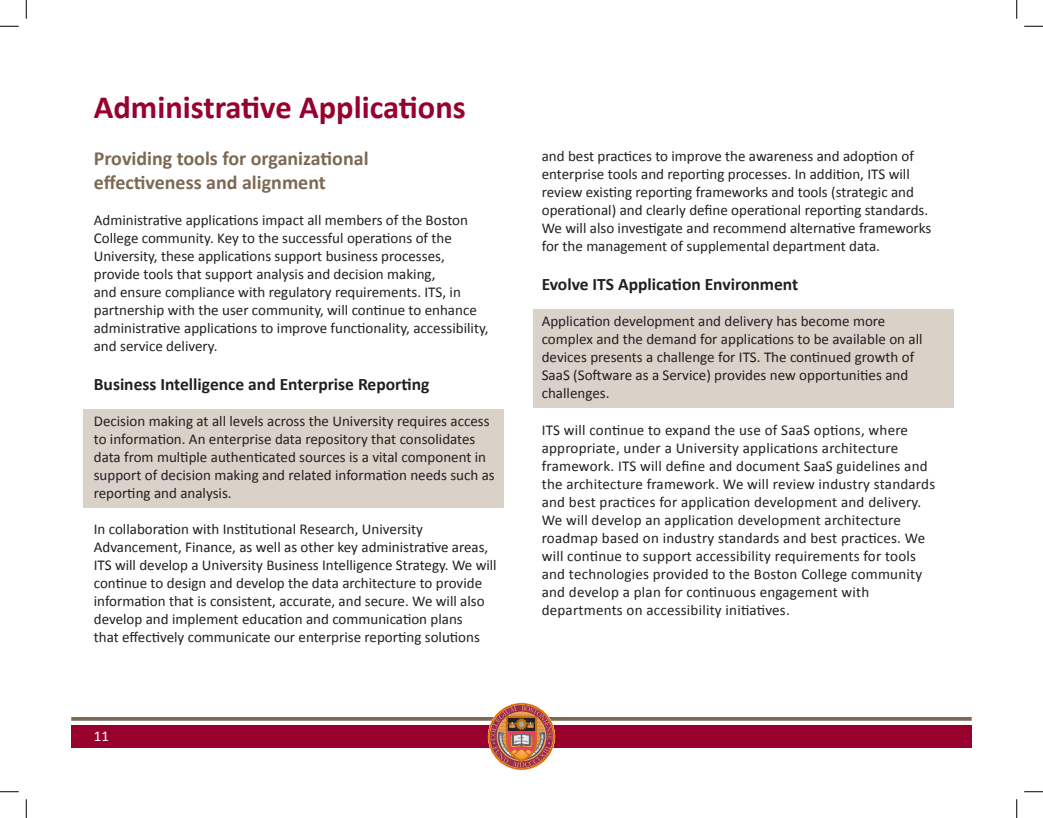
<style>
.page{position:relative;width:1043px;height:818px;background:#fff}
.page>*{position:absolute;margin:0;border:0;box-sizing:border-box;transform-origin:0 0}
.t1{font:700 32.5px "Calibri";color:#98012d}
.t2{font:700 20px/24px "Calibri";color:#7c6954}
.t3{font:700 17.5px "Calibri";color:#231f20}
.t4{font:15px/18px "Calibri";color:#231f20}
.t5{font:15px "Calibri";color:#fff}
</style>
<div class="page">
<div style="left:71px;top:725px;width:900px;height:22px;background:#98012d"></div>
<hr style="left:71px;top:717px;width:900px;height:3px;background:#7c6954">
<svg style="left:489px;top:703px;width:65px;height:66px"></svg>
<div style="left:532px;top:309px;width:421px;height:98px;background:#dad2c9"></div>
<div style="left:82px;top:410px;width:421px;height:98px;background:#dad2c9"></div>
<svg style="left:0;top:25px;width:19px;height:2px"></svg>
<svg style="left:1024px;top:25px;width:18px;height:2px"></svg>
<svg style="left:0;top:791px;width:19px;height:1px"></svg>
<svg style="left:1024px;top:791px;width:18px;height:1px"></svg>
<svg style="left:25px;top:0;width:2px;height:19px"></svg>
<svg style="left:25px;top:799px;width:2px;height:19px"></svg>
<svg style="left:1016px;top:0;width:1px;height:19px"></svg>
<svg style="left:1016px;top:799px;width:1px;height:19px"></svg>
<h1 class="t1" style="left:94px;top:87px;width:373px">Administrative Applications</h1>
<h2 class="t2" style="left:94px;top:146px;width:276px">Providing tools for organizational effectiveness and alignment</h2>
<p class="t4" style="left:94px;top:211px;width:396px">Administrative applications impact all members of the Boston College community. Key to the successful operations of the University, these applications support business processes, provide tools that support analysis and decision making,<br>and ensure compliance with regulatory requirements. ITS, in partnership with the user community, will continue to enhance administrative applications to improve functionality, accessibility, and service delivery.</p>
<p class="t3" style="left:94px;top:373px;width:337px">Business Intelligence and Enterprise Reporting</p>
<p class="t4" style="left:94px;top:412px;width:402px">Decision making at all levels across the University requires access to information. An enterprise data repository that consolidates data from multiple authenticated sources is a vital component in support of decision making and related information needs such as reporting and analysis.</p>
<p class="t4" style="left:94px;top:520px;width:404px">In collaboration with Institutional Research, University Advancement, Finance, as well as other key administrative areas, ITS will develop a University Business Intelligence Strategy. We will continue to design and develop the data architecture to provide information that is consistent, accurate, and secure. We will also develop and implement education and communication plans<br>that effectively communicate our enterprise reporting solutions</p>
<p class="t5" style="left:94px;top:727px;width:17px">11</p>
<p class="t4" style="left:542px;top:147px;width:391px">and best practices to improve the awareness and adoption of enterprise tools and reporting processes. In addition, ITS will review existing reporting frameworks and tools (strategic and operational) and clearly define operational reporting standards.<br>We will also investigate and recommend alternative frameworks for the management of supplemental department data.</p>
<p class="t3" style="left:542px;top:273px;width:258px">Evolve ITS Application Environment</p>
<p class="t4" style="left:542px;top:312px;width:382px">Application development and delivery has become more complex and the demand for applications to be available on all devices presents a challenge for ITS. The continued growth of SaaS (Software as a Service) provides new opportunities and challenges.</p>
<p class="t4" style="left:542px;top:420px;width:395px">ITS will continue to expand the use of SaaS options, where appropriate, under a University applications architecture framework. ITS will define and document SaaS guidelines and the architecture framework. We will review industry standards and best practices for application development and delivery.<br>We will develop an application development architecture roadmap based on industry standards and best practices. We will continue to support accessibility requirements for tools and technologies provided to the Boston College community and develop a plan for continuous engagement with departments on accessibility initiatives.</p>
</div>
